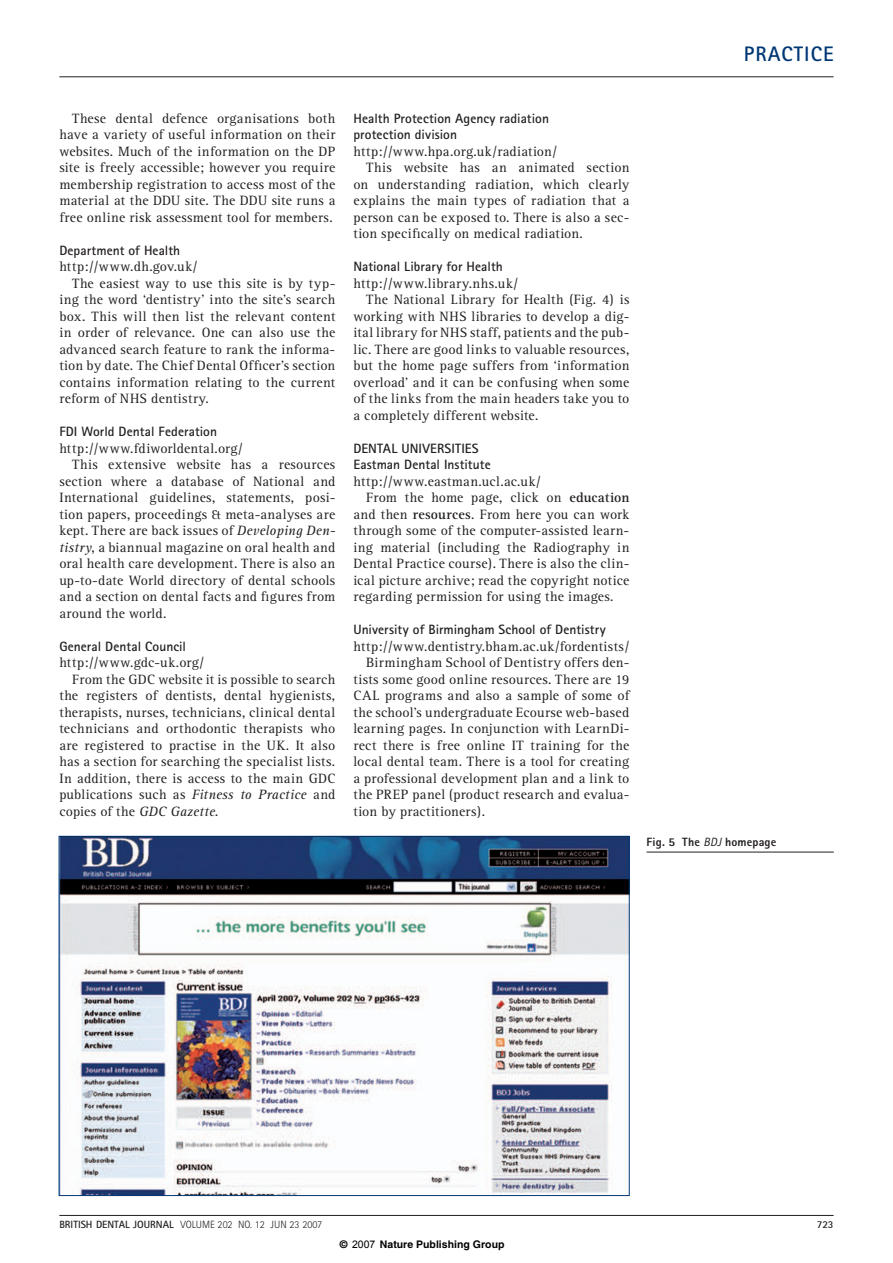
<style>
.page{position:relative;width:893px;height:1263px;background:#fff}
.page>*{position:absolute;margin:0;border:0;box-sizing:border-box;transform-origin:0 0}
.t1{font:700 21px "Rotis Sans Serif";letter-spacing:.05em;color:#013775}
.t2{font:13.95px/16.5px "Rotis Serif";letter-spacing:.02em;color:#231f20;text-align:justify}
.t3{font:13.95px "Rotis Serif";letter-spacing:.04em;color:#231f20}
.t4{font:13.95px "Rotis Serif";letter-spacing:.045em;color:#231f20}
.t5{font:700 13.5px/16.5px "Rotis Sans Serif";letter-spacing:.005em;color:#231f20}
.t6{font:800 12px "Rotis Sans Serif";letter-spacing:.015em;color:#231f20}
.t7{font:300 10.5px "Rotis Sans Serif";color:#231f20}
.t8{font:700 10.5px "Helvetica";color:#000}
.t9{font:700 10.5px "Rotis Sans Serif";color:#231f20}
.s1{font-style:italic}
.s2{font-weight:700}
.s3{font-weight:400;font-style:italic}
.s4{font-family:"Arial";font-weight:400}
</style>
<div class="page">
<hr style="left:59px;top:77px;width:774px;height:1px;background:#231f20">
<hr style="left:59px;top:1215px;width:774px;height:1px;background:#231f20">
<hr style="left:646px;top:852px;width:187px;height:1px;background:#231f20">
<img style="left:61px;top:838px;width:566px;height:356px">
<h1 class="t1" style="left:743px;top:47px;width:91px">PRACTICE</h1>
<p class="t2" style="left:59px;top:111px;width:277px;text-indent:13px">These dental defence organisations both have a variety of useful information on their websites. Much of the information on the DP site is freely accessible; however you require membership registration to access most of the material at the DDU site. The DDU site runs a free online risk assessment tool for members.</p>
<p class="t5" style="left:59px;top:243px;width:122px">Department of Health</p>
<p class="t4" style="left:59px;top:262px;width:140px">http://www.dh.gov.uk/</p>
<p class="t2" style="left:72px;top:276px;width:265px">The easiest way to use this site is by typ-</p>
<p class="t2" style="left:59px;top:293px;width:277px">ing the word ‘dentistry’ into the site’s search</p>
<p class="t2" style="left:59px;top:309px;width:277px">box. This will then list the relevant content</p>
<p class="t2" style="left:59px;top:326px;width:277px">in order of relevance. One can also use the</p>
<p class="t2" style="left:59px;top:342px;width:277px">advanced search feature to rank the informa-</p>
<p class="t2" style="left:59px;top:359px;width:277px">tion by date. The Chief Dental Officer’s section</p>
<p class="t2" style="left:59px;top:375px;width:277px">contains information relating to the current</p>
<p class="t2" style="left:59px;top:392px;width:151px">reform of NHS dentistry.</p>
<p class="t5" style="left:59px;top:425px;width:159px">FDI World Dental Federation</p>
<p class="t2" style="left:59px;top:441px;width:185px">http://www.fdiworldental.org/</p>
<p class="t2" style="left:72px;top:458px;width:265px">This extensive website has a resources</p>
<p class="t2" style="left:59px;top:474px;width:277px">section where a database of National and</p>
<p class="t2" style="left:59px;top:491px;width:277px">International guidelines, statements, posi-</p>
<p class="t2" style="left:59px;top:507px;width:277px">tion papers, proceedings &amp; meta-analyses are</p>
<p class="t2" style="left:59px;top:524px;width:277px">kept. There are back issues of <span class="s1">Developing Den-</span></p>
<p class="t2" style="left:59px;top:540px;width:277px"><span class="s1">tistry</span>, a biannual magazine on oral health and</p>
<p class="t2" style="left:59px;top:557px;width:277px">oral health care development. There is also an</p>
<p class="t2" style="left:59px;top:573px;width:277px">up-to-date World directory of dental schools</p>
<p class="t2" style="left:59px;top:590px;width:277px">and a section on dental facts and figures from</p>
<p class="t2" style="left:59px;top:606px;width:109px">around the world.</p>
<p class="t5" style="left:59px;top:639px;width:128px">General Dental Council</p>
<p class="t2" style="left:59px;top:656px;width:146px">http://www.gdc-uk.org/</p>
<p class="t2" style="left:72px;top:672px;width:265px">From the GDC website it is possible to search</p>
<p class="t2" style="left:59px;top:689px;width:277px">the registers of dentists, dental hygienists,</p>
<p class="t2" style="left:59px;top:705px;width:277px">therapists, nurses, technicians, clinical dental</p>
<p class="t2" style="left:59px;top:722px;width:277px">technicians and orthodontic therapists who</p>
<p class="t2" style="left:59px;top:738px;width:277px">are registered to practise in the UK. It also</p>
<p class="t2" style="left:59px;top:755px;width:277px">has a section for searching the specialist lists.</p>
<p class="t2" style="left:59px;top:771px;width:277px">In addition, there is access to the main GDC</p>
<p class="t2" style="left:59px;top:788px;width:277px">publications such as <span class="s1">Fitness to Practice</span> and</p>
<p class="t2" style="left:59px;top:804px;width:161px">copies of the <span class="s1">GDC Gazette.</span></p>
<p class="t5" style="left:353px;top:111px;width:197px">Health Protection Agency radiation protection division</p>
<p class="t2" style="left:353px;top:144px;width:205px">http://www.hpa.org.uk/radiation/</p>
<p class="t2" style="left:366px;top:161px;width:265px">This website has an animated section</p>
<p class="t2" style="left:353px;top:177px;width:277px">on understanding radiation, which clearly</p>
<p class="t2" style="left:353px;top:194px;width:277px">explains the main types of radiation that a</p>
<p class="t2" style="left:353px;top:210px;width:277px">person can be exposed to. There is also a sec-</p>
<p class="t2" style="left:353px;top:227px;width:231px">tion specifically on medical radiation.</p>
<p class="t5" style="left:353px;top:260px;width:151px">National Library for Health</p>
<p class="t3" style="left:353px;top:278px;width:166px">http://www.library.nhs.uk/</p>
<p class="t2" style="left:366px;top:293px;width:265px">The National Library for Health (Fig. 4) is</p>
<p class="t2" style="left:353px;top:309px;width:277px">working with NHS libraries to develop a dig-</p>
<p class="t2" style="left:353px;top:326px;width:277px">ital library for NHS staff, patients and the pub-</p>
<p class="t2" style="left:353px;top:342px;width:277px">lic. There are good links to valuable resources,</p>
<p class="t2" style="left:353px;top:359px;width:277px">but the home page suffers from ‘information</p>
<p class="t2" style="left:353px;top:375px;width:277px">overload’ and it can be confusing when some</p>
<p class="t2" style="left:353px;top:392px;width:277px">of the links from the main headers take you to</p>
<p class="t2" style="left:353px;top:408px;width:186px">a completely different website.</p>
<p class="t5" style="left:353px;top:441px;width:139px">DENTAL UNIVERSITIES<br>Eastman Dental Institute</p>
<p class="t2" style="left:353px;top:474px;width:189px">http://www.eastman.ucl.ac.uk/</p>
<p class="t2" style="left:366px;top:491px;width:265px">From the home page, click on <span class="s2">education</span></p>
<p class="t2" style="left:353px;top:507px;width:277px">and then <span class="s2">resources</span>. From here you can work</p>
<p class="t2" style="left:353px;top:524px;width:277px">through some of the computer-assisted learn-</p>
<p class="t2" style="left:353px;top:540px;width:277px">ing material (including the Radiography in</p>
<p class="t2" style="left:353px;top:557px;width:277px">Dental Practice course). There is also the clin-</p>
<p class="t2" style="left:353px;top:573px;width:277px">ical picture archive; read the copyright notice</p>
<p class="t2" style="left:353px;top:590px;width:262px">regarding permission for using the images.</p>
<p class="t5" style="left:353px;top:623px;width:254px">University of Birmingham School of Dentistry</p>
<p class="t2" style="left:353px;top:639px;width:277px">http://www.dentistry.bham.ac.uk/fordentists/</p>
<p class="t2" style="left:366px;top:656px;width:265px">Birmingham School of Dentistry offers den-</p>
<p class="t2" style="left:353px;top:672px;width:277px">tists some good online resources. There are 19</p>
<p class="t2" style="left:353px;top:689px;width:277px">CAL programs and also a sample of some of</p>
<p class="t2" style="left:353px;top:705px;width:277px">the school’s undergraduate Ecourse web-based</p>
<p class="t2" style="left:353px;top:722px;width:277px">learning pages. In conjunction with LearnDi-</p>
<p class="t2" style="left:353px;top:738px;width:277px">rect there is free online IT training for the</p>
<p class="t2" style="left:353px;top:755px;width:277px">local dental team. There is a tool for creating</p>
<p class="t2" style="left:353px;top:771px;width:277px">a professional development plan and a link to</p>
<p class="t2" style="left:353px;top:788px;width:277px">the PREP panel (product research and evalua-</p>
<p class="t2" style="left:353px;top:804px;width:133px">tion by practitioners).</p>
<p class="t6" style="left:646px;top:837px;width:131px">Fig. 5 The <span class="s3">BDJ</span> homepage</p>
<p class="t7" style="left:59px;top:1221px;width:264px"><span class="s2">BRITISH DENTAL JOURNAL</span> VOLUME 202 NO. 12 JUN 23 2007</p>
<p class="t9" style="left:816px;top:1221px;width:18px">723</p>
<p class="t8" style="left:340px;top:1238px;width:166px">© <span class="s4">2007</span> Nature Publishing Group</p>
</div>
